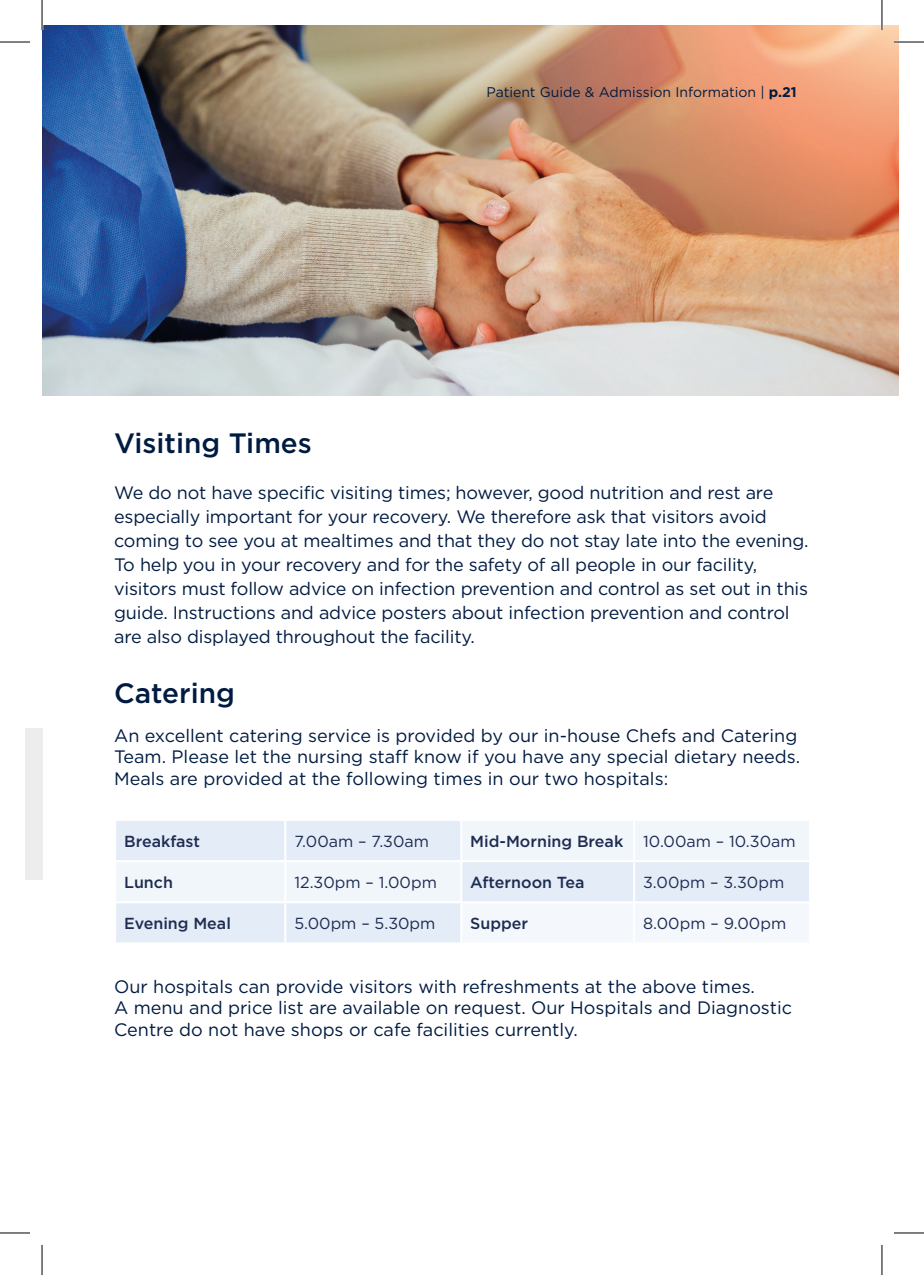
<style>
.page{position:relative;width:924px;height:1275px;background:#fff}
.page>*{position:absolute;margin:0;border:0;box-sizing:border-box;transform-origin:0 0}
.t1{font:500 28px "Gotham";color:#001b41}
.t2{font:18px/24px "Gotham";letter-spacing:-.01em;color:#001b41}
.t3{font:16px "Gotham";color:#1e2c51}
.t4{font:500 16px "Gotham";color:#1e2c51}
.t5{font:14px "Gotham";color:#001b41}
.s1{font-weight:700}
</style>
<div class="page">
<div style="left:25px;top:728px;width:17px;height:152px;background:#ededed"></div>
<img style="left:42px;top:25px;width:856px;height:370px">
<svg style="left:116px;top:821px;width:692px;height:121px"></svg>
<hr style="left:284px;top:821px;width:2px;height:39px;background:#fff">
<hr style="left:460px;top:821px;width:2px;height:39px;background:#fff">
<hr style="left:632px;top:821px;width:2px;height:39px;background:#fff">
<hr style="left:114px;top:860px;width:171px;height:2px;background:#fff">
<hr style="left:285px;top:860px;width:176px;height:2px;background:#fff">
<hr style="left:284px;top:862px;width:2px;height:39px;background:#fff">
<hr style="left:461px;top:860px;width:172px;height:2px;background:#fff">
<hr style="left:460px;top:862px;width:2px;height:39px;background:#fff">
<hr style="left:633px;top:860px;width:177px;height:2px;background:#fff">
<hr style="left:632px;top:862px;width:2px;height:39px;background:#fff">
<hr style="left:114px;top:901px;width:171px;height:2px;background:#fff">
<hr style="left:285px;top:901px;width:176px;height:2px;background:#fff">
<hr style="left:284px;top:903px;width:2px;height:39px;background:#fff">
<hr style="left:461px;top:901px;width:172px;height:2px;background:#fff">
<hr style="left:460px;top:903px;width:2px;height:39px;background:#fff">
<hr style="left:633px;top:901px;width:177px;height:2px;background:#fff">
<hr style="left:632px;top:903px;width:2px;height:39px;background:#fff">
<hr style="left:893px;top:41px;width:30px;height:2px;background:#fff">
<hr style="left:880px;top:0;width:2px;height:30px;background:#fff">
<hr style="left:0;top:42px;width:30px;height:1px;background:#000">
<hr style="left:893px;top:42px;width:30px;height:1px;background:#000">
<hr style="left:0;top:1232px;width:30px;height:1px;background:#000">
<hr style="left:893px;top:1232px;width:30px;height:1px;background:#000">
<hr style="left:42px;top:0;width:1px;height:30px;background:#000">
<hr style="left:42px;top:1245px;width:1px;height:30px;background:#000">
<hr style="left:881px;top:0;width:1px;height:30px;background:#000">
<hr style="left:881px;top:1245px;width:1px;height:30px;background:#000">
<p class="t5" style="left:486px;top:83px;width:312px">Patient Guide &amp; Admission Information | <span class="s1">p.21</span></p>
<p class="t1" style="left:114px;top:425px;width:199px">Visiting Times</p>
<p class="t2" style="left:114px;top:480px;width:695px">We do not have specific visiting times; however, good nutrition and rest are especially important for your recovery. We therefore ask that visitors avoid coming to see you at mealtimes and that they do not stay late into the evening.</p>
<p class="t2" style="left:114px;top:552px;width:695px">To help you in your recovery and for the safety of all people in our facility, visitors must follow advice on infection prevention and control as set out in this guide. Instructions and advice posters about infection prevention and control are also displayed throughout the facility.</p>
<p class="t1" style="left:114px;top:674px;width:122px">Catering</p>
<p class="t2" style="left:114px;top:724px;width:687px;line-height:21.6px">An excellent catering service is provided by our in-house Chefs and Catering<br>Team. Please let the nursing staff know if you have any special dietary needs.</p>
<p class="t2" style="left:114px;top:766px;width:555px">Meals are provided at the following times in our two hospitals:</p>
<p class="t4" style="left:124px;top:831px;width:77px">Breakfast</p>
<p class="t3" style="left:294px;top:831px;width:136px">7.00am – 7.30am</p>
<p class="t4" style="left:470px;top:831px;width:154px">Mid-Morning Break</p>
<p class="t3" style="left:642px;top:831px;width:154px">10.00am – 10.30am</p>
<p class="t4" style="left:124px;top:872px;width:50px">Lunch</p>
<p class="t3" style="left:294px;top:872px;width:144px">12.30pm – 1.00pm</p>
<p class="t4" style="left:470px;top:872px;width:116px">Afternoon Tea</p>
<p class="t3" style="left:642px;top:872px;width:142px">3.00pm – 3.30pm</p>
<p class="t4" style="left:124px;top:913px;width:108px">Evening Meal</p>
<p class="t3" style="left:294px;top:913px;width:142px">5.00pm – 5.30pm</p>
<p class="t4" style="left:470px;top:913px;width:59px">Supper</p>
<p class="t3" style="left:642px;top:913px;width:144px">8.00pm – 9.00pm</p>
<p class="t2" style="left:114px;top:975px;width:679px;line-height:21.6px">Our hospitals can provide visitors with refreshments at the above times.<br>A menu and price list are available on request. Our Hospitals and Diagnostic<br>Centre do not have shops or cafe facilities currently.</p>
</div>
